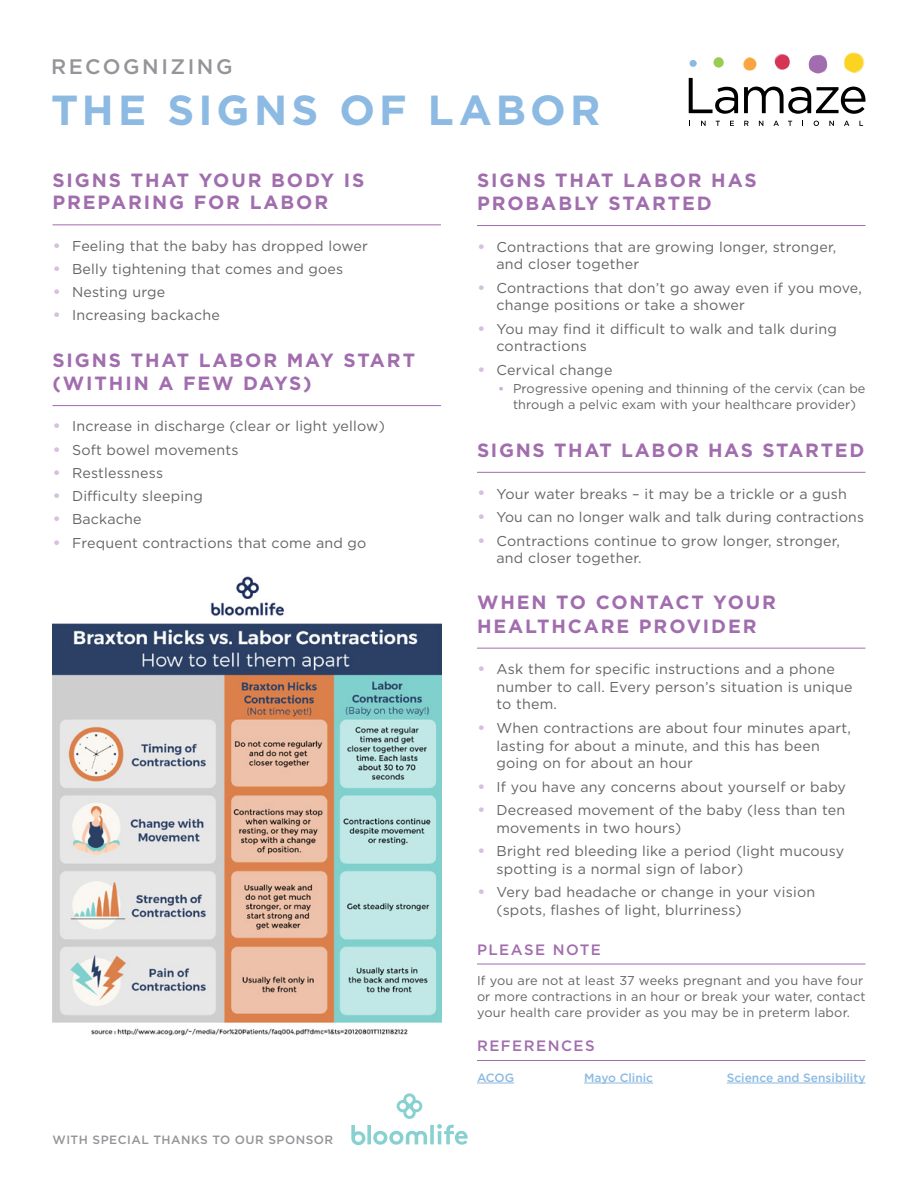
<style>
.page{position:relative;width:918px;height:1188px;background:#fff}
.page>*{position:absolute;margin:0;border:0;box-sizing:border-box;transform-origin:0 0}
.t1{font:700 42px "Gotham";letter-spacing:.1em;color:#8cbae3}
.t2{font:500 21px "Gotham";letter-spacing:.12em;color:#939598}
.Purple_Subhead_Rule{font:700 19.2px/22.8px "Gotham";letter-spacing:.1em;color:#a16dae}
.t3{font:500 15px "Gotham";letter-spacing:.1em;color:#a16dae}
.t4{font:14.25px/17.5px "Gotham";letter-spacing:.015em;color:#636466}
.t5{font:12.75px/16.5px "Gotham";letter-spacing:.01em;color:#636466;text-align:center}
.t6{font:500 12px "Gotham";color:#8cbae3}
.t7{font:500 12px "Gotham";letter-spacing:.04em;color:#939598}
.s1{font-size:18px;color:#d5c0dd}
.s2{font-family:"Universal Std Newswith Comm Pi";color:#c9add3}
</style>
<div class="page">
<svg style="left:689px;top:78px;width:49px;height:36px"></svg>
<svg style="left:744px;top:87px;width:122px;height:27px"></svg>
<svg style="left:713px;top:57px;width:11px;height:11px"></svg>
<div style="left:690px;top:60px;width:7px;height:7px;background:#8bb9e3;border-radius:50%"></div>
<div style="left:714px;top:57px;width:9px;height:10px;background:#9bcc52;border-radius:50%"></div>
<svg style="left:743px;top:57px;width:14px;height:14px"></svg>
<svg style="left:774px;top:53px;width:16px;height:17px"></svg>
<svg style="left:844px;top:52px;width:21px;height:21px"></svg>
<svg style="left:809px;top:54px;width:19px;height:20px"></svg>
<svg style="left:701px;top:121px;width:5px;height:5px"></svg>
<svg style="left:716px;top:121px;width:4px;height:5px"></svg>
<svg style="left:730px;top:121px;width:4px;height:5px"></svg>
<svg style="left:744px;top:121px;width:5px;height:5px"></svg>
<svg style="left:759px;top:121px;width:4px;height:5px"></svg>
<svg style="left:773px;top:121px;width:6px;height:5px"></svg>
<svg style="left:788px;top:121px;width:4px;height:5px"></svg>
<svg style="left:814px;top:121px;width:5px;height:5px"></svg>
<svg style="left:829px;top:121px;width:5px;height:5px"></svg>
<svg style="left:844px;top:121px;width:5px;height:5px"></svg>
<svg style="left:859px;top:121px;width:4px;height:5px"></svg>
<hr style="left:52px;top:224px;width:389px;height:1px;background:#a16dae">
<hr style="left:52px;top:405px;width:389px;height:1px;background:#a16dae">
<img style="left:53px;top:576px;width:388px;height:460px">
<hr style="left:477px;top:225px;width:389px;height:1px;background:#a16dae">
<hr style="left:477px;top:472px;width:389px;height:1px;background:#a16dae">
<hr style="left:477px;top:648px;width:389px;height:1px;background:#a16dae">
<hr style="left:477px;top:964px;width:389px;height:1px;background:#a16dae">
<hr style="left:477px;top:1060px;width:389px;height:1px;background:#a16dae">
<hr style="left:477px;top:1083px;width:37px;height:1px;background:#8cbae3">
<hr style="left:584px;top:1083px;width:69px;height:1px;background:#8cbae3">
<hr style="left:727px;top:1083px;width:138px;height:1px;background:#8cbae3">
<svg style="left:351px;top:1093px;width:117px;height:52px"></svg>
<p class="t2" style="left:51px;top:53px;width:183px">RECOGNIZING</p>
<p class="t1" style="left:51px;top:82px;width:551px">THE SIGNS OF LABOR</p>
<p class="Purple_Subhead_Rule" style="left:52px;top:168px;width:313px">SIGNS THAT YOUR BODY IS<br>PREPARING FOR LABOR</p>
<p class="t4" style="left:52px;top:237px;width:317px"><span class="s1">•</span> Feeling that the baby has dropped lower</p>
<p class="t4" style="left:52px;top:260px;width:292px"><span class="s1">•</span> Belly tightening that comes and goes</p>
<p class="t4" style="left:52px;top:283px;width:114px"><span class="s1">•</span> Nesting urge</p>
<p class="t4" style="left:52px;top:306px;width:169px"><span class="s1">•</span> Increasing backache</p>
<p class="Purple_Subhead_Rule" style="left:52px;top:349px;width:364px">SIGNS THAT LABOR MAY START (WITHIN A FEW DAYS)</p>
<p class="t4" style="left:52px;top:417px;width:334px"><span class="s1">•</span> Increase in discharge (clear or light yellow)</p>
<p class="t4" style="left:52px;top:441px;width:188px"><span class="s1">•</span> Soft bowel movements</p>
<p class="t4" style="left:52px;top:464px;width:112px"><span class="s1">•</span> Restlessness</p>
<p class="t4" style="left:52px;top:487px;width:152px"><span class="s1">•</span> Difficulty sleeping</p>
<p class="t4" style="left:52px;top:510px;width:91px"><span class="s1">•</span> Backache</p>
<p class="t4" style="left:52px;top:534px;width:316px"><span class="s1">•</span> Frequent contractions that come and go</p>
<p class="t7" style="left:52px;top:1132px;width:282px">WITH SPECIAL THANKS TO OUR SPONSOR</p>
<p class="Purple_Subhead_Rule" style="left:477px;top:168px;width:281px;line-height:23.5px">SIGNS THAT LABOR HAS<br>PROBABLY STARTED</p>
<p class="t4" style="left:496px;top:238px;width:341px;text-indent:-20px"><span class="s1">•</span> Contractions that are growing longer, stronger, and closer together</p>
<p class="t4" style="left:496px;top:279px;width:367px;text-indent:-20px"><span class="s1">•</span> Contractions that don’t go away even if you move, change positions or take a shower</p>
<p class="t4" style="left:496px;top:320px;width:342px;text-indent:-20px"><span class="s1">•</span> You may find it difficult to walk and talk during contractions</p>
<p class="t4" style="left:477px;top:361px;width:137px"><span class="s1">•</span> Cervical change</p>
<p class="t5" style="left:500px;top:380px;width:367px"><span class="s2">▪</span> Progressive opening and thinning of the cervix (can be through a pelvic exam with your healthcare provider)</p>
<p class="Purple_Subhead_Rule" style="left:477px;top:439px;width:389px">SIGNS THAT LABOR HAS STARTED</p>
<p class="t4" style="left:477px;top:484px;width:372px"><span class="s1">•</span> Your water breaks – it may be a trickle or a gush</p>
<p class="t4" style="left:477px;top:508px;width:388px"><span class="s1">•</span> You can no longer walk and talk during contractions</p>
<p class="t4" style="left:496px;top:531px;width:345px;text-indent:-20px"><span class="s1">•</span> Contractions continue to grow longer, stronger, and closer together.</p>
<p class="Purple_Subhead_Rule" style="left:477px;top:591px;width:301px;line-height:23.5px">WHEN TO CONTACT YOUR<br>HEALTHCARE PROVIDER</p>
<p class="t4" style="left:496px;top:660px;width:358px;text-indent:-20px"><span class="s1">•</span> Ask them for specific instructions and a phone number to call. Every person’s situation is unique to them.</p>
<p class="t4" style="left:496px;top:719px;width:356px;text-indent:-20px"><span class="s1">•</span> When contractions are about four minutes apart, lasting for about a minute, and this has been going on for about an hour</p>
<p class="t4" style="left:477px;top:778px;width:371px"><span class="s1">•</span> If you have any concerns about yourself or baby</p>
<p class="t4" style="left:496px;top:801px;width:350px;text-indent:-20px"><span class="s1">•</span> Decreased movement of the baby (less than ten movements in two hours)</p>
<p class="t4" style="left:496px;top:842px;width:349px;text-indent:-20px"><span class="s1">•</span> Bright red bleeding like a period (light mucousy spotting is a normal sign of labor)</p>
<p class="t4" style="left:496px;top:883px;width:320px;text-indent:-20px"><span class="s1">•</span> Very bad headache or change in your vision (spots, flashes of light, blurriness)</p>
<p class="t3" style="left:477px;top:940px;width:125px">PLEASE NOTE</p>
<p class="t5" style="left:477px;top:972px;width:390px;text-align:left">If you are not at least 37 weeks pregnant and you have four or more contractions in an hour or break your water, contact your health care provider as you may be in preterm labor.</p>
<p class="t3" style="left:477px;top:1036px;width:119px">REFERENCES</p>
<p class="t6" style="left:477px;top:1070px;width:39px">ACOG</p>
<p class="t6" style="left:584px;top:1070px;width:71px">Mayo Clinic</p>
<p class="t6" style="left:727px;top:1070px;width:140px">Science and Sensibility</p>
</div>
